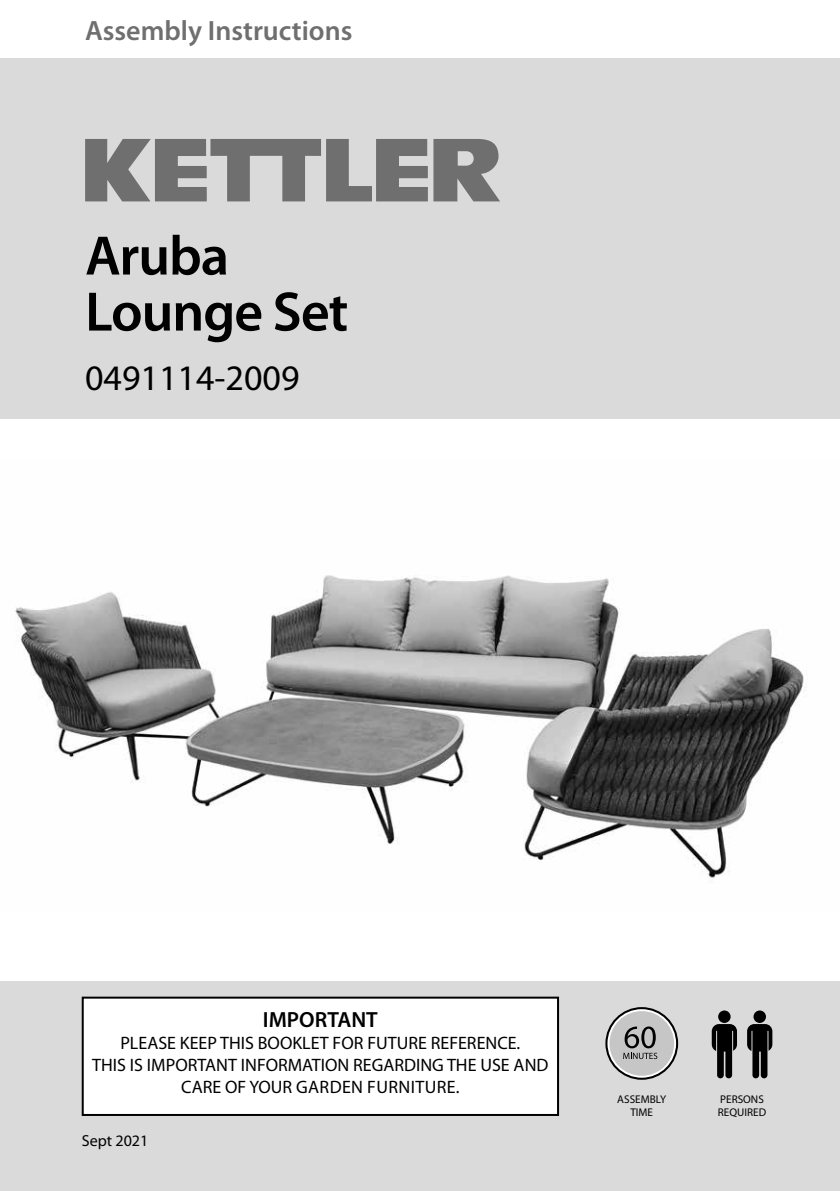
<style>
.page{position:relative;width:840px;height:1191px;background:#fff}
.page>*{position:absolute;margin:0;border:0;box-sizing:border-box;transform-origin:0 0}
.t1{font:600 56px/56px "Myriad Pro";letter-spacing:-.02em;color:#000}
.t2{font:36px "Myriad Pro";color:#000}
.t3{font:600 28px "Myriad Pro";color:#706f6f}
.t4{font:600 22px "Myriad Pro";color:#000}
.t5{font:18px/22px "Myriad Pro";color:#000;text-align:center}
.t6{font:16px "Myriad Pro";color:#000}
.t7{font:11.2px/13.4px "Myriad Pro";color:#000;text-align:center}
</style>
<div class="page">
<div style="left:0;top:4px;width:839px;height:414px;background:#dadada"></div>
<div style="left:0;top:0;width:839px;height:58px;background:#fff"></div>
<svg style="left:433px;top:139px;width:67px;height:62px"></svg>
<svg style="left:85px;top:139px;width:342px;height:62px"></svg>
<img style="left:15px;top:575px;width:789px;height:308px">
<div style="left:0;top:981px;width:839px;height:210px;background:#dadada"></div>
<div style="left:83px;top:997px;width:474px;height:118px;background:#fff"></div>
<div style="left:82px;top:996px;width:476px;height:120px;border:2px solid #000"></div>
<svg style="left:717px;top:1010px;width:13px;height:13px"></svg>
<svg style="left:711px;top:1024px;width:25px;height:54px"></svg>
<div style="left:753px;top:1010px;width:12px;height:13px;background:#000;border-radius:50%"></div>
<svg style="left:747px;top:1024px;width:25px;height:54px"></svg>
<svg style="left:605px;top:1007px;width:72px;height:72px"></svg>
<h3 class="t3" style="left:85px;top:13px;width:269px">Assembly Instructions</h3>
<h1 class="t1" style="left:85px;top:226px;width:264px">Aruba<br>Lounge Set</h1>
<h2 class="t2" style="left:85px;top:356px;width:216px">0491114-2009</h2>
<p class="t4" style="left:263px;top:1005px;width:116px">IMPORTANT</p>
<p class="t5" style="left:92px;top:1031px;width:457px">PLEASE KEEP THIS BOOKLET FOR FUTURE REFERENCE.<br>THIS IS IMPORTANT INFORMATION REGARDING THE USE AND<br>CARE OF YOUR GARDEN FURNITURE.</p>
<p class="t6" style="left:82px;top:1131px;width:68px">Sept 2021</p>
<p class="t7" style="left:617px;top:1092px;width:50px">ASSEMBLY<br>TIME</p>
<p class="t7" style="left:717px;top:1092px;width:50px;text-align:left">PERSONS<br>REQUIRED</p>
</div>
